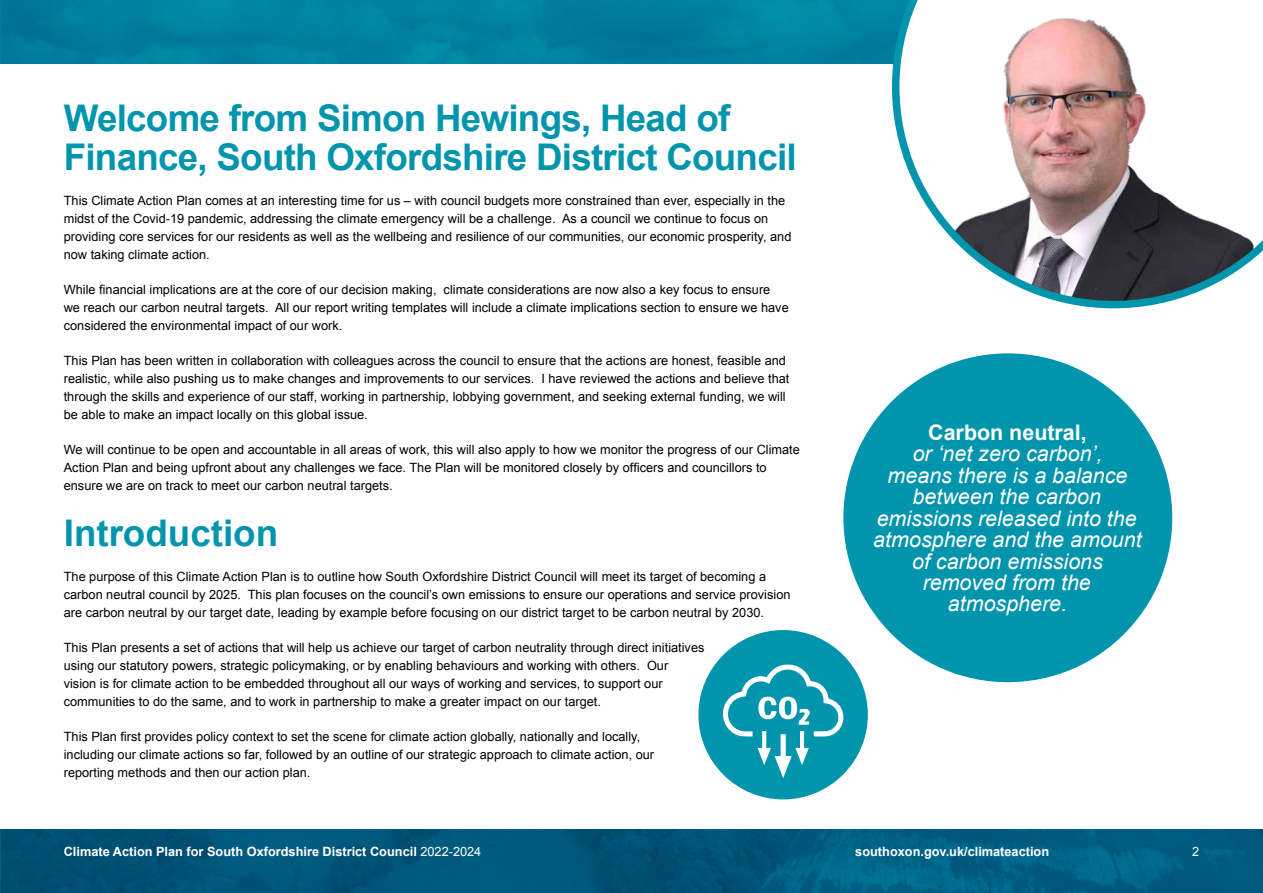
<style>
.page{position:relative;width:1263px;height:893px;background:#fff}
.page>*{position:absolute;margin:0;border:0;box-sizing:border-box;transform-origin:0 0}
.t1{font:700 36.75px/39px "Arial";letter-spacing:-.02em;color:#0095ad}
.t2{font:700 36.75px "Arial";color:#0095ad}
.t3{font:italic 21.45px/21.5px "Arial";color:#fff;text-align:center}
.t4{font:700 21.45px "Arial";color:#fff}
.t5{font:12.75px/18px "Arial";color:#000}
.t6{font:700 12.75px "Arial";color:#fff}
.t7{font:12.75px "Arial";color:#fff}
.s1{font-weight:400}
</style>
<div class="page">
<img style="left:1px;top:829px;width:1262px;height:64px">
<img style="left:1px;top:0;width:891px;height:64px">
<img style="left:0;top:0;width:1px;height:64px">
<img style="left:0;top:829px;width:1px;height:64px">
<svg style="left:892px;top:0;width:371px;height:308px"></svg>
<div style="left:843px;top:353px;width:329px;height:329px;background:#0095ad;border-radius:50%"></div>
<div style="left:698px;top:630px;width:170px;height:169px;background:#0095ad;border-radius:50%"></div>
<svg style="left:722px;top:664px;width:123px;height:114px"></svg>
<h1 class="t1" style="left:64px;top:100px;width:734px">Welcome from Simon Hewings, Head of<br>Finance, South Oxfordshire District Council</h1>
<p class="t5" style="left:64px;top:192px;width:729px">This Climate Action Plan comes at an interesting time for us – with council budgets more constrained than ever, especially in the midst of the Covid-19 pandemic, addressing the climate emergency will be a challenge. As a council we continue to focus on providing core services for our residents as well as the wellbeing and resilience of our communities, our economic prosperity, and now taking climate action.</p>
<p class="t5" style="left:64px;top:281px;width:726px">While financial implications are at the core of our decision making, climate considerations are now also a key focus to ensure we reach our carbon neutral targets. All our report writing templates will include a climate implications section to ensure we have considered the environmental impact of our work.</p>
<p class="t5" style="left:64px;top:352px;width:727px">This Plan has been written in collaboration with colleagues across the council to ensure that the actions are honest, feasible and realistic, while also pushing us to make changes and improvements to our services. I have reviewed the actions and believe that through the skills and experience of our staff, working in partnership, lobbying government, and seeking external funding, we will be able to make an impact locally on this global issue.</p>
<p class="t5" style="left:64px;top:441px;width:738px">We will continue to be open and accountable in all areas of work, this will also apply to how we monitor the progress of our Climate<br>Action Plan and being upfront about any challenges we face. The Plan will be monitored closely by officers and councillors to ensure we are on track to meet our carbon neutral targets.</p>
<h1 class="t2" style="left:64px;top:509px;width:216px">Introduction</h1>
<p class="t5" style="left:64px;top:568px;width:728px">The purpose of this Climate Action Plan is to outline how South Oxfordshire District Council will meet its target of becoming a carbon neutral council by 2025. This plan focuses on the council’s own emissions to ensure our operations and service provision are carbon neutral by our target date, leading by example before focusing on our district target to be carbon neutral by 2030.</p>
<p class="t5" style="left:64px;top:639px;width:642px">This Plan presents a set of actions that will help us achieve our target of carbon neutrality through direct initiatives using our statutory powers, strategic policymaking, or by enabling behaviours and working with others. Our<br>vision is for climate action to be embedded throughout all our ways of working and services, to support our communities to do the same, and to work in partnership to make a greater impact on our target.</p>
<p class="t5" style="left:64px;top:728px;width:592px">This Plan first provides policy context to set the scene for climate action globally, nationally and locally, including our climate actions so far, followed by an outline of our strategic approach to climate action, our reporting methods and then our action plan.</p>
<h2 class="t4" style="left:928px;top:418px;width:160px">Carbon neutral,</h2>
<h2 class="t3" style="left:873px;top:443px;width:270px">or ‘net zero carbon’,<br>means there is a balance between the carbon emissions released into the atmosphere and the amount of carbon emissions removed from the atmosphere.</h2>
<p class="t6" style="left:64px;top:843px;width:419px">Climate Action Plan for South Oxfordshire District Council <span class="s1">2022-2024</span></p>
<p class="t6" style="left:855px;top:843px;width:195px">southoxon.gov.uk/climateaction</p>
<p class="t7" style="left:1192px;top:843px;width:9px">2</p>
</div>
